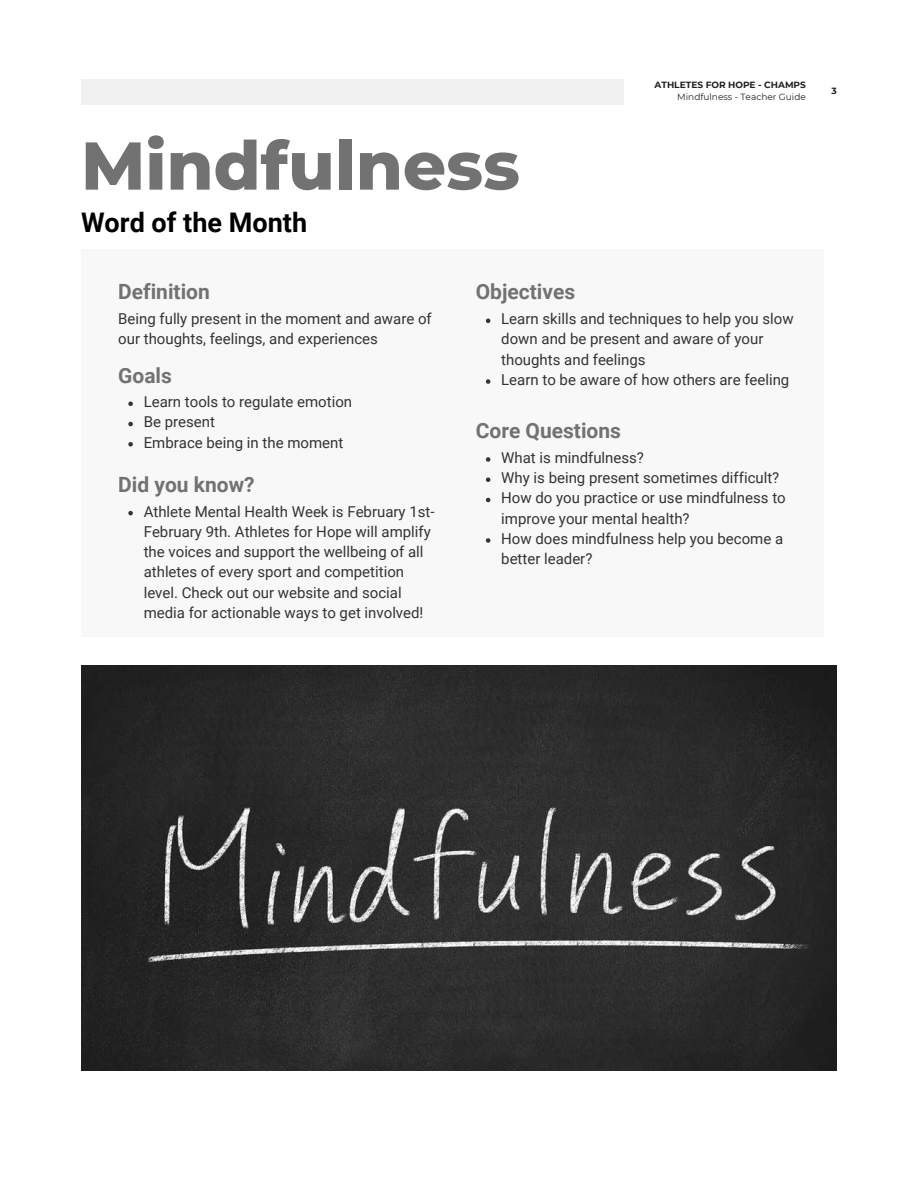
<style>
.page{position:relative;width:918px;height:1188px;background:#fff}
.page>*{position:absolute;margin:0;border:0;box-sizing:border-box;transform-origin:0 0}
.t1{font:800 67.5px "Montserrat";color:#727272}
.t2{font:700 27px "Roboto";color:#000}
.t3{font:700 21px "Roboto";color:#727272}
.t4{font:15px/20.2px "Roboto";color:#333}
.t5{font:9px "Montserrat";color:#202020}
.t6{font:700 9px "Montserrat";color:#202020}
</style>
<div class="page">
<div style="left:81px;top:249px;width:743px;height:388px;background:#f8f8f8"></div>
<img style="left:81px;top:666px;width:756px;height:405px">
<svg style="left:486px;top:457px;width:4px;height:5px"></svg>
<svg style="left:486px;top:477px;width:4px;height:5px"></svg>
<svg style="left:486px;top:498px;width:4px;height:4px"></svg>
<svg style="left:486px;top:538px;width:4px;height:5px"></svg>
<svg style="left:128px;top:402px;width:5px;height:4px"></svg>
<svg style="left:128px;top:422px;width:5px;height:4px"></svg>
<svg style="left:128px;top:442px;width:5px;height:5px"></svg>
<svg style="left:486px;top:319px;width:4px;height:4px"></svg>
<svg style="left:486px;top:379px;width:4px;height:5px"></svg>
<div style="left:81px;top:79px;width:543px;height:26px;background:#f1f1f1"></div>
<svg style="left:128px;top:511px;width:5px;height:4px"></svg>
<h1 class="t1" style="left:81px;top:116px;width:441px">Mindfulness</h1>
<h2 class="t2" style="left:81px;top:204px;width:228px">Word of the Month</h2>
<p class="t6" style="left:655px;top:79px;width:153px">ATHLETES FOR HOPE - CHAMPS</p>
<p class="t5" style="left:677px;top:91px;width:130px">Mindfulness - Teacher Guide</p>
<h3 class="t3" style="left:118px;top:277px;width:93px">Definition</h3>
<h3 class="t3" style="left:476px;top:277px;width:101px">Objectives</h3>
<p class="t4" style="left:501px;top:308px;width:294px">Learn skills and techniques to help you slow down and be present and aware of your thoughts and feelings<br>Learn to be aware of how others are feeling</p>
<p class="t4" style="left:118px;top:308px;width:315px">Being fully present in the moment and aware of our thoughts, feelings, and experiences</p>
<h3 class="t3" style="left:118px;top:361px;width:55px">Goals</h3>
<p class="t4" style="left:144px;top:391px;width:210px">Learn tools to regulate emotion<br>Be present<br>Embrace being in the moment</p>
<h3 class="t3" style="left:476px;top:416px;width:147px">Core Questions</h3>
<p class="t4" style="left:501px;top:447px;width:286px">What is mindfulness?<br>Why is being present sometimes difficult?<br>How do you practice or use mindfulness to improve your mental health?<br>How does mindfulness help you become a better leader?</p>
<h3 class="t3" style="left:118px;top:470px;width:138px">Did you know?</h3>
<p class="t4" style="left:144px;top:501px;width:292px">Athlete Mental Health Week is February 1st-February 9th. Athletes for Hope will amplify the voices and support the wellbeing of all athletes of every sport and competition level. Check out our website and social media for actionable ways to get involved!</p>
<p class="t6" style="left:832px;top:85px;width:7px">3</p>
</div>
